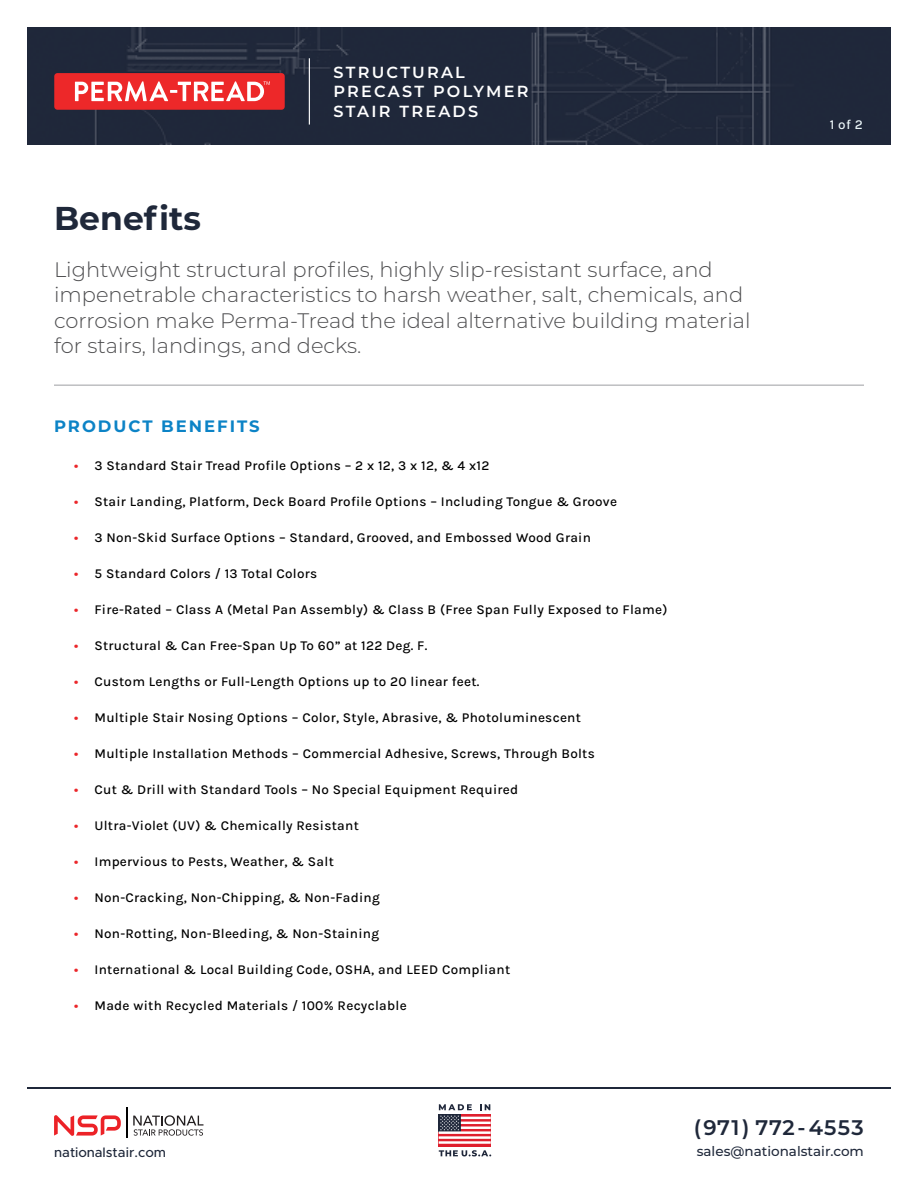
<style>
.page{position:relative;width:918px;height:1188px;background:#fff}
.page>*{position:absolute;margin:0;border:0;box-sizing:border-box;transform-origin:0 0}
.t1{font:700 33px "Montserrat";color:#1f283a}
.t2{font:600 21.15px "Montserrat";letter-spacing:.06em;color:#1f283a}
.t3{font:300 21px/25.2px "Montserrat";color:#4d4d4f}
.t4{font:700 16.5px "Montserrat";letter-spacing:.12em;color:#0c83c6}
.t5{font:600 16.05px/19.2px "Montserrat";letter-spacing:.14em;color:#fff}
.t6{font:13.5px "Karla";letter-spacing:.02em;color:#000}
.t7{font:500 13.5px "Montserrat";color:#1f283a}
.t8{font:500 13.5px "Metropolis";color:#1f283a}
.t9{font:13.5px "Karla";color:#ecf7fa}
.s1{color:#eb262a}
</style>
<div class="page">
<img style="left:27px;top:27px;width:864px;height:118px">
<hr style="left:27px;top:1088px;width:864px;height:1px;background:#1f283a">
<div style="left:439px;top:1114px;width:52px;height:32px;background:#df1f2d"></div>
<svg style="left:439px;top:1104px;width:52px;height:40px"></svg>
<svg style="left:439px;top:1150px;width:52px;height:6px"></svg>
<svg style="left:54px;top:1115px;width:67px;height:21px"></svg>
<svg style="left:133px;top:1115px;width:70px;height:21px"></svg>
<hr style="left:127px;top:1107px;width:1px;height:31px;background:#010101">
<hr style="left:54px;top:385px;width:810px;height:1px;background:#9d9fa2">
<hr style="left:309px;top:58px;width:1px;height:67px;background:#fff">
<div style="left:54px;top:73px;width:231px;height:37px;background:#ed2829;border-radius:3px"></div>
<svg style="left:75px;top:81px;width:195px;height:20px"></svg>
<p class="t5" style="left:334px;top:62px;width:196px">STRUCTURAL<br>PRECAST POLYMER<br>STAIR TREADS</p>
<h1 class="t1" style="left:54px;top:195px;width:149px">Benefits</h1>
<p class="t3" style="left:54px;top:257px;width:698px">Lightweight structural profiles, highly slip-resistant surface, and impenetrable characteristics to harsh weather, salt, chemicals, and corrosion make Perma-Tread the ideal alternative building material for stairs, landings, and decks.</p>
<p class="t4" style="left:54px;top:414px;width:207px">PRODUCT BENEFITS</p>
<p class="t6" style="left:74px;top:457px;width:417px"><span class="s1">•</span> 3 Standard Stair Tread Profile Options – 2 x 12, 3 x 12, &amp; 4 x12</p>
<p class="t6" style="left:74px;top:493px;width:544px"><span class="s1">•</span> Stair Landing, Platform, Deck Board Profile Options – Including Tongue &amp; Groove</p>
<p class="t6" style="left:74px;top:529px;width:518px"><span class="s1">•</span> 3 Non-Skid Surface Options – Standard, Grooved, and Embossed Wood Grain</p>
<p class="t6" style="left:74px;top:565px;width:245px"><span class="s1">•</span> 5 Standard Colors / 13 Total Colors</p>
<p class="t6" style="left:74px;top:601px;width:595px"><span class="s1">•</span> Fire-Rated – Class A (Metal Pan Assembly) &amp; Class B (Free Span Fully Exposed to Flame)</p>
<p class="t6" style="left:74px;top:637px;width:355px"><span class="s1">•</span> Structural &amp; Can Free-Span Up To 60” at 122 Deg. F.</p>
<p class="t6" style="left:74px;top:673px;width:407px"><span class="s1">•</span> Custom Lengths or Full-Length Options up to 20 linear feet.</p>
<p class="t6" style="left:74px;top:709px;width:508px"><span class="s1">•</span> Multiple Stair Nosing Options – Color, Style, Abrasive, &amp; Photoluminescent</p>
<p class="t6" style="left:74px;top:745px;width:522px"><span class="s1">•</span> Multiple Installation Methods – Commercial Adhesive, Screws, Through Bolts</p>
<p class="t6" style="left:74px;top:781px;width:445px"><span class="s1">•</span> Cut &amp; Drill with Standard Tools – No Special Equipment Required</p>
<p class="t6" style="left:74px;top:817px;width:286px"><span class="s1">•</span> Ultra-Violet (UV) &amp; Chemically Resistant</p>
<p class="t6" style="left:74px;top:853px;width:261px"><span class="s1">•</span> Impervious to Pests, Weather, &amp; Salt</p>
<p class="t6" style="left:74px;top:889px;width:307px"><span class="s1">•</span> Non-Cracking, Non-Chipping, &amp; Non-Fading</p>
<p class="t6" style="left:74px;top:925px;width:306px"><span class="s1">•</span> Non-Rotting, Non-Bleeding, &amp; Non-Staining</p>
<p class="t6" style="left:74px;top:961px;width:437px"><span class="s1">•</span> International &amp; Local Building Code, OSHA, and LEED Compliant</p>
<p class="t6" style="left:74px;top:997px;width:334px"><span class="s1">•</span> Made with Recycled Materials / 100% Recyclable</p>
<p class="t9" style="left:830px;top:116px;width:34px">1 of 2</p>
<p class="t8" style="left:54px;top:1143px;width:114px">nationalstair.com</p>
<h2 class="t2" style="left:694px;top:1112px;width:172px">(971) 772-4553</h2>
<p class="t7" style="left:697px;top:1142px;width:169px">sales@nationalstair.com</p>
</div>
